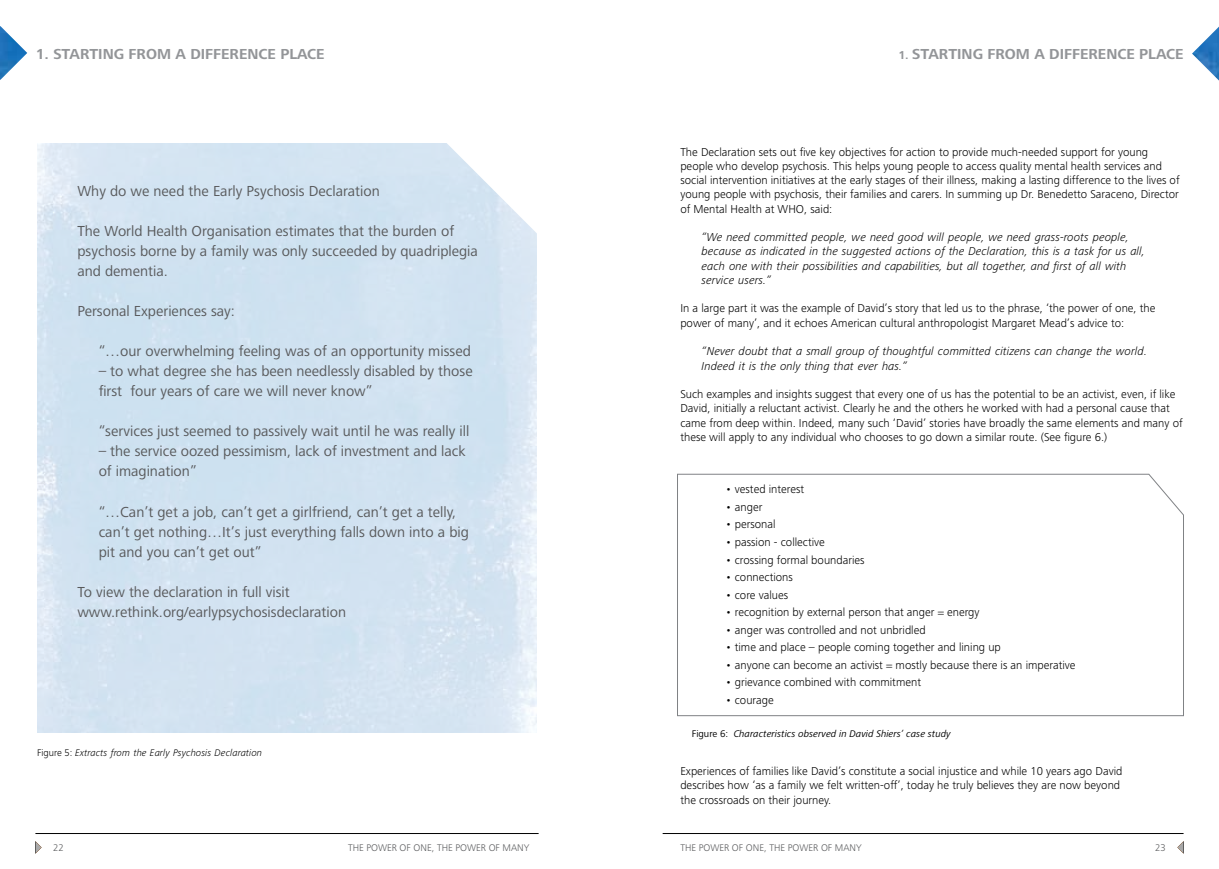
<style>
.page{position:relative;width:1219px;height:869px;background:#fff}
.page>*{position:absolute;margin:0;border:0;box-sizing:border-box;transform-origin:0 0}
.t1{font:15px/20px "Frutiger Next LT";color:#58595b}
.t2{font:700 15px "Frutiger Next LT";color:#939598}
.t3{font:300 11.88px/14.2px "Frutiger Next LT";color:#000}
.t4{font:italic 300 11.88px/14.2px "Frutiger Next LT";color:#000}
.t5{font:300 10px "Frutiger Next LT";color:#58595b}
.t6{font:italic 10px "Frutiger Next LT";color:#000}
.t7{font:italic 300 10px "Frutiger Next LT";color:#000}
.s1{font-size:11.88px}
.s2{font-style:normal}
</style>
<div class="page">
<hr style="left:35px;top:832px;width:504px;height:1px;background:#000">
<svg style="left:35px;top:841px;width:7px;height:12px"></svg>
<img style="left:0;top:26px;width:27px;height:54px">
<hr style="left:663px;top:832px;width:520px;height:1px;background:#000">
<svg style="left:1177px;top:842px;width:6px;height:11px"></svg>
<img style="left:1192px;top:27px;width:27px;height:53px">
<svg style="left:677px;top:473px;width:507px;height:242px"></svg>
<svg style="left:447px;top:144px;width:90px;height:91px"></svg>
<p class="t2" style="left:36px;top:45px;width:290px">1. STARTING FROM A DIFFERENCE PLACE</p>
<p class="t2" style="left:898px;top:46px;width:287px"><span class="s1">1.</span> STARTING FROM A DIFFERENCE PLACE</p>
<p class="t1" style="left:77px;top:181px;width:304px">Why do we need the Early Psychosis Declaration</p>
<p class="t1" style="left:77px;top:221px;width:402px">The World Health Organisation estimates that the burden of psychosis borne by a family was only succeeded by quadriplegia and dementia.</p>
<p class="t1" style="left:77px;top:301px;width:159px">Personal Experiences say:</p>
<p class="t1" style="left:99px;top:341px;width:374px">“…our overwhelming feeling was of an opportunity missed</p>
<p class="t1" style="left:99px;top:361px;width:376px">– to what degree she has been needlessly disabled by those first four years of care we will never know”</p>
<p class="t1" style="left:99px;top:421px;width:372px">“services just seemed to passively wait until he was really ill</p>
<p class="t1" style="left:99px;top:441px;width:369px">– the service oozed pessimism, lack of investment and lack of imagination”</p>
<p class="t1" style="left:99px;top:501px;width:372px">“…Can’t get a job, can’t get a girlfriend, can’t get a telly, can’t get nothing…It’s just everything falls down into a big pit and you can’t get out”</p>
<p class="t1" style="left:77px;top:581px;width:270px">To view the declaration in full visit www.rethink.org/earlypsychosisdeclaration</p>
<p class="t7" style="left:37px;top:747px;width:226px"><span class="s2">Figure 5:</span> Extracts from the Early Psychosis Declaration</p>
<p class="t3" style="left:680px;top:144px;width:501px">The Declaration sets out five key objectives for action to provide much-needed support for young people who develop psychosis. This helps young people to access quality mental health services and social intervention initiatives at the early stages of their illness, making a lasting difference to the lives of young people with psychosis, their families and carers. In summing up Dr. Benedetto Saraceno, Director of Mental Health at WHO, said:</p>
<p class="t4" style="left:702px;top:230px;width:445px">“We need committed people, we need good will people, we need grass-roots people, because as indicated in the suggested actions of the Declaration, this is a task for us all, each one with their possibilities and capabilities, but all together, and first of all with service users.”</p>
<p class="t3" style="left:680px;top:301px;width:477px">In a large part it was the example of David’s story that led us to the phrase, ‘the power of one, the power of many’, and it echoes American cultural anthropologist Margaret Mead’s advice to:</p>
<p class="t4" style="left:702px;top:344px;width:447px">“Never doubt that a small group of thoughtful committed citizens can change the world.<br>Indeed it is the only thing that ever has.”</p>
<p class="t3" style="left:680px;top:387px;width:504px">Such examples and insights suggest that every one of us has the potential to be an activist, even, if like David, initially a reluctant activist. Clearly he and the others he worked with had a personal cause that came from deep within. Indeed, many such ‘David’ stories have broadly the same elements and many of these will apply to any individual who chooses to go down a similar route. (See figure 6.)</p>
<p class="t3" style="left:725px;top:482px;width:80px">• vested interest</p>
<p class="t3" style="left:725px;top:499px;width:39px">• anger</p>
<p class="t3" style="left:725px;top:517px;width:52px">• personal</p>
<p class="t3" style="left:725px;top:534px;width:101px">• passion - collective</p>
<p class="t3" style="left:725px;top:552px;width:141px">• crossing formal boundaries</p>
<p class="t3" style="left:725px;top:569px;width:69px">• connections</p>
<p class="t3" style="left:725px;top:587px;width:64px">• core values</p>
<p class="t3" style="left:725px;top:604px;width:256px">• recognition by external person that anger = energy</p>
<p class="t3" style="left:725px;top:622px;width:202px">• anger was controlled and not unbridled</p>
<p class="t3" style="left:725px;top:639px;width:277px">• time and place – people coming together and lining up</p>
<p class="t3" style="left:725px;top:657px;width:352px">• anyone can become an activist = mostly because there is an imperative</p>
<p class="t3" style="left:725px;top:674px;width:197px">• grievance combined with commitment</p>
<p class="t3" style="left:725px;top:692px;width:50px">• courage</p>
<p class="t6" style="left:692px;top:728px;width:260px"><span class="s2">Figure 6:</span> Characteristics observed in David Shiers’ case study</p>
<p class="t3" style="left:680px;top:763px;width:444px">Experiences of families like David’s constitute a social injustice and while 10 years ago David describes how ‘as a family we felt written-off’, today he truly believes they are now beyond the crossroads on their journey.</p>
<p class="t5" style="left:53px;top:841px;width:12px">22</p>
<p class="t5" style="left:348px;top:841px;width:183px">THE POWER OF ONE, THE POWER OF MANY</p>
<p class="t5" style="left:680px;top:841px;width:183px">THE POWER OF ONE, THE POWER OF MANY</p>
<p class="t5" style="left:1155px;top:841px;width:12px">23</p>
</div>
